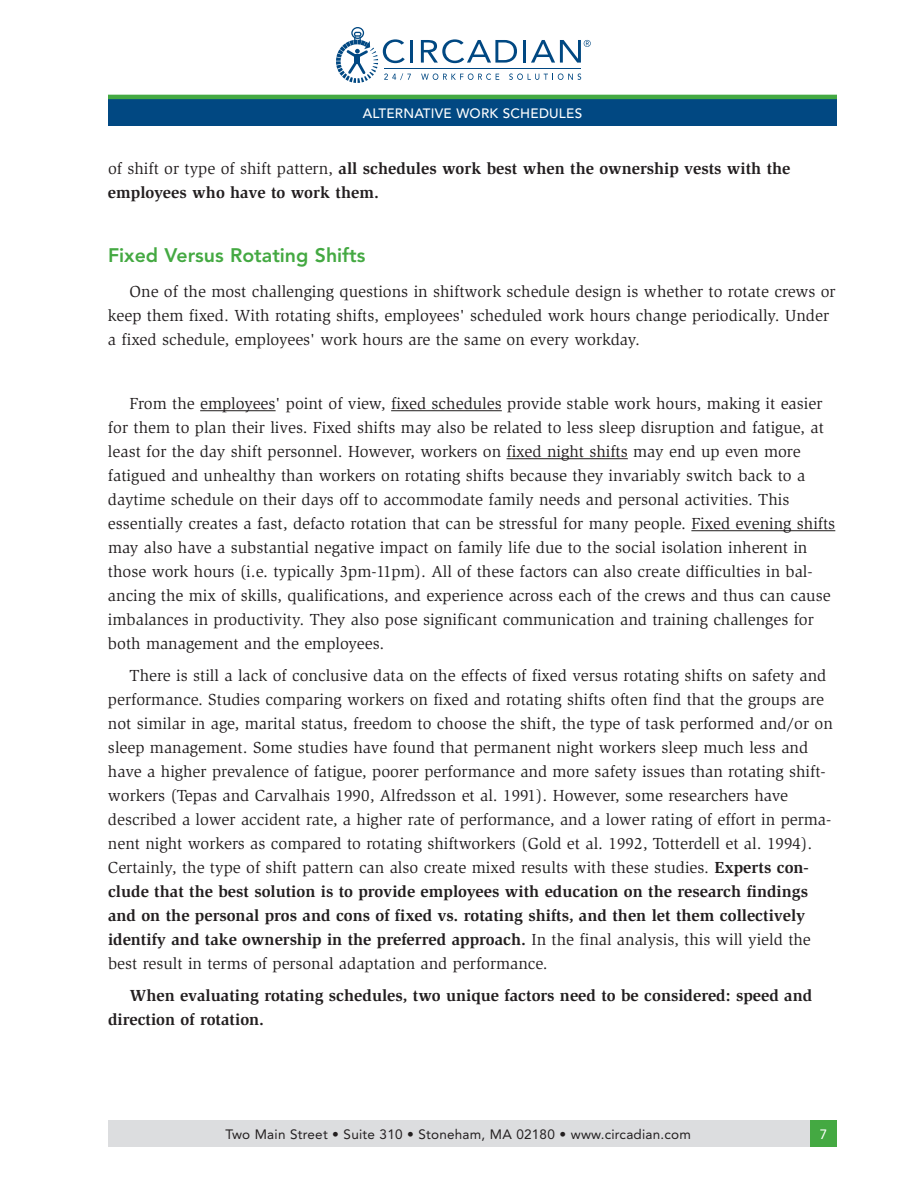
<style>
.page{position:relative;width:918px;height:1188px;background:#fff}
.page>*{position:absolute;margin:0;border:0;box-sizing:border-box;transform-origin:0 0}
.t1{font:800 19.5px "Avenir";color:#44a942}
.t2{font:16.5px/24px "Slimbach";color:#231f20}
.t3{font:700 16.5px/24px "Slimbach";color:#231f20}
.t4{font:13.5px "Avenir";letter-spacing:.015em;color:#231f20}
.t5{font:500 13.5px "Avenir";letter-spacing:.015em;color:#fff}
.t6{font:13.5px "Avenir";color:#fff}
.s1{font-weight:400}
.s2{font-weight:700}
</style>
<div class="page">
<hr style="left:410px;top:40px;width:3px;height:23px;background:#014882">
<svg style="left:421px;top:39px;width:96px;height:24px"></svg>
<hr style="left:523px;top:40px;width:3px;height:23px;background:#014882">
<svg style="left:421px;top:73px;width:78px;height:7px"></svg>
<svg style="left:509px;top:73px;width:72px;height:7px"></svg>
<hr style="left:384px;top:68px;width:197px;height:1px;background:#014882">
<svg style="left:336px;top:27px;width:75px;height:56px"></svg>
<svg style="left:531px;top:40px;width:60px;height:23px"></svg>
<div style="left:108px;top:99px;width:729px;height:27px;background:#014882"></div>
<hr style="left:108px;top:95px;width:729px;height:4px;background:#44a942">
<div style="left:108px;top:1120px;width:729px;height:28px;background:#dcdddf"></div>
<div style="left:810px;top:1120px;width:27px;height:28px;background:#44a942"></div>
<hr style="left:200px;top:410px;width:76px;height:1px;background:#231f20">
<hr style="left:391px;top:410px;width:111px;height:1px;background:#231f20">
<hr style="left:507px;top:458px;width:121px;height:1px;background:#231f20">
<hr style="left:691px;top:530px;width:144px;height:1px;background:#231f20">
<p class="t5" style="left:363px;top:108px;width:221px">ALTERNATIVE WORK SCHEDULES</p>
<p class="t3" style="left:108px;top:158px;width:684px"><span class="s1">of shift or type of shift pattern,</span> all schedules work best when the ownership vests with the employees who have to work them.</p>
<p class="t1" style="left:108px;top:247px;width:259px">Fixed Versus Rotating Shifts</p>
<p class="t2" style="left:108px;top:281px;width:729px;text-indent:22px">One of the most challenging questions in shiftwork schedule design is whether to rotate crews or keep them fixed. With rotating shifts, employees' scheduled work hours change periodically. Under a fixed schedule, employees' work hours are the same on every workday.</p>
<p class="t2" style="left:108px;top:393px;width:729px;text-indent:22px">From the employees' point of view, fixed schedules provide stable work hours, making it easier for them to plan their lives. Fixed shifts may also be related to less sleep disruption and fatigue, at least for the day shift personnel. However, workers on fixed night shifts may end up even more fatigued and unhealthy than workers on rotating shifts because they invariably switch back to a daytime schedule on their days off to accommodate family needs and personal activities. This essentially creates a fast, defacto rotation that can be stressful for many people. Fixed evening shifts may also have a substantial negative impact on family life due to the social isolation inherent in those work hours (i.e. typically 3pm-11pm). All of these factors can also create difficulties in bal&shy;ancing the mix of skills, qualifications, and experience across each of the crews and thus can cause imbalances in productivity. They also pose significant communication and training challenges for both management and the employees.</p>
<p class="t2" style="left:108px;top:665px;width:726px;text-indent:22px">There is still a lack of conclusive data on the effects of fixed versus rotating shifts on safety and performance. Studies comparing workers on fixed and rotating shifts often find that the groups are not similar in age, marital status, freedom to choose the shift, the type of task performed and/or on sleep management. Some studies have found that permanent night workers sleep much less and have a higher prevalence of fatigue, poorer performance and more safety issues than rotating shift&shy;workers (Tepas and Carvalhais 1990, Alfredsson et al. 1991). However, some researchers have described a lower accident rate, a higher rate of performance, and a lower rating of effort in perma&shy;nent night workers as compared to rotating shiftworkers (Gold et al. 1992, Totterdell et al. 1994).<br>Certainly, the type of shift pattern can also create mixed results with these studies. <span class="s2">Experts con&shy;clude that the best solution is to provide employees with education on the research findings and on the personal pros and cons of fixed vs. rotating shifts, and then let them collectively identify and take ownership in the preferred approach.</span> In the final analysis, this will yield the best result in terms of personal adaptation and performance.</p>
<p class="t3" style="left:108px;top:985px;width:706px;text-indent:22px">When evaluating rotating schedules, two unique factors need to be considered: speed and direction of rotation.</p>
<p class="t4" style="left:226px;top:1129px;width:467px">Two Main Street • Suite 310 • Stoneham, MA 02180 • www.circadian.com</p>
<p class="t6" style="left:820px;top:1129px;width:9px">7</p>
</div>
